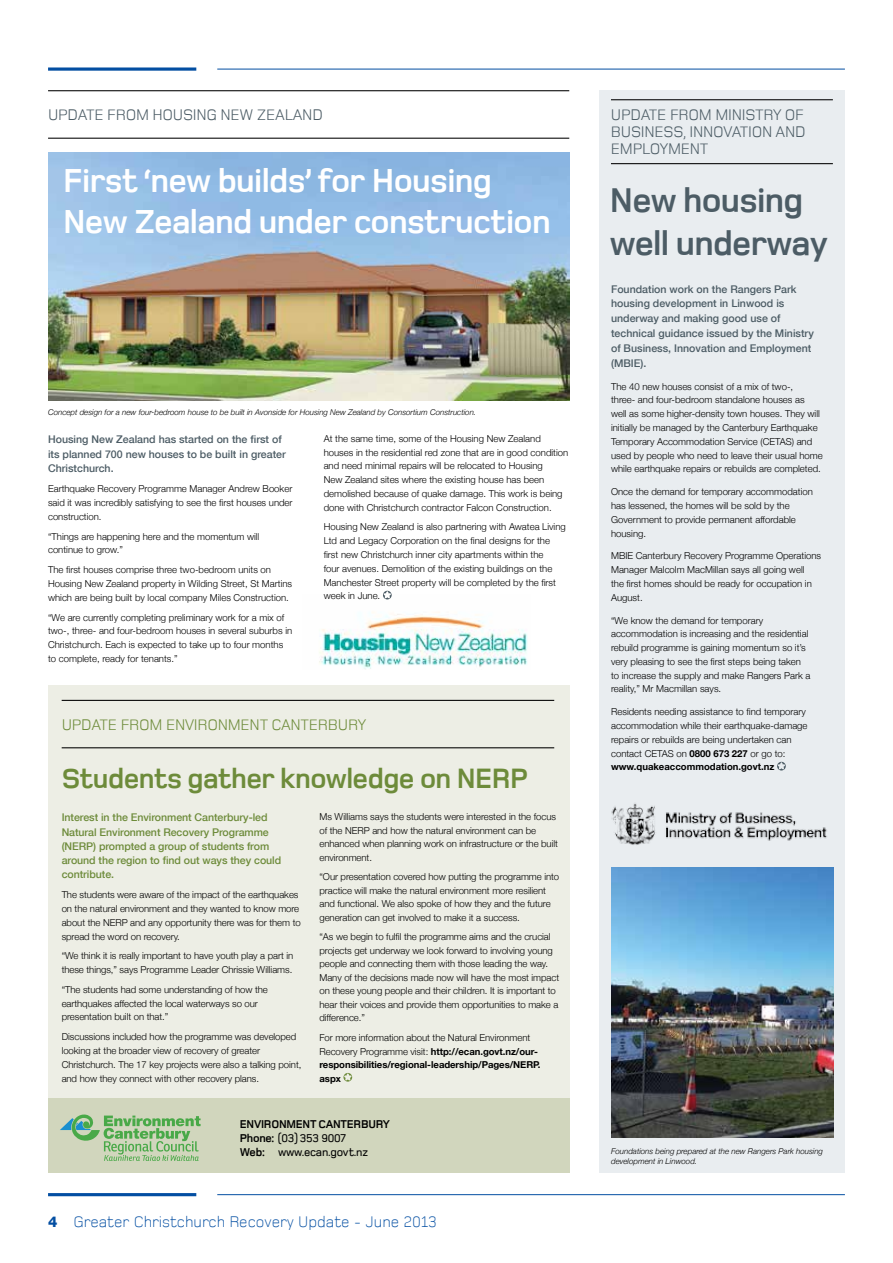
<style>
.page{position:relative;width:893px;height:1263px;background:#fff}
.page>*{position:absolute;margin:0;border:0;box-sizing:border-box;transform-origin:0 0}
.t1{font:700 35.25px/42.5px "Foundry Monoline";letter-spacing:-.02em;color:#4c5c65}
.t2{font:700 34.2px/41.1px "Foundry Monoline";letter-spacing:-.02em;color:#fff}
.t3{font:700 28.8px "Foundry Monoline";letter-spacing:-.02em;color:#6d8b3a}
.t4{font:15.9px/17px "Foundry Monoline";letter-spacing:-.02em;color:#4c5c65;text-align:justify}
.t5{font:300 15.9px "Foundry Monoline";color:#034ea2}
.t6{font:15.9px "Foundry Monoline";letter-spacing:-.02em;color:#6d8b3a}
.t7{font:700 11.7px/14px "Foundry Monoline";letter-spacing:-.02em;color:#000}
.t8{font:500 10.65px/14.9px "Helvetica Neue";color:#4c5c65}
.t9{font:500 10.65px/14.2px "Helvetica Neue";letter-spacing:-.005em;color:#6d8b3a}
.t10{font:300 9.6px/13.8px "Helvetica Neue";color:#000}
.t11{font:700 9.6px/13.5px "Helvetica Neue";letter-spacing:-.005em;color:#000}
.t12{font:italic 300 7.95px/9.6px "Helvetica Neue";color:#000}
.s1{font-weight:300}
.s2{font-weight:500}
.s3{font-family:"Helvetica Neue LT Std";font-weight:800;font-size:14.85px}
.s4{font-weight:700}
</style>
<div class="page">
<hr style="left:48px;top:1193px;width:148px;height:3px;background:#034ea2">
<hr style="left:217px;top:1194px;width:628px;height:1px;background:#034ea2">
<svg style="left:48px;top:67px;width:148px;height:4px"></svg>
<hr style="left:217px;top:69px;width:628px;height:1px;background:#034ea2">
<img style="left:319px;top:599px;width:209px;height:70px">
<div style="left:599px;top:90px;width:246px;height:1083px;background:#e9edf0"></div>
<hr style="left:48px;top:90px;width:521px;height:1px;background:#000">
<hr style="left:48px;top:138px;width:521px;height:1px;background:#000">
<svg style="left:383px;top:591px;width:9px;height:8px"></svg>
<img style="left:48px;top:152px;width:521px;height:248px">
<hr style="left:611px;top:99px;width:222px;height:1px;background:#000">
<hr style="left:611px;top:163px;width:222px;height:1px;background:#000">
<svg style="left:777px;top:762px;width:9px;height:8px"></svg>
<div style="left:48px;top:686px;width:521px;height:474px;background:#edeee5"></div>
<hr style="left:62px;top:700px;width:492px;height:1px;background:#000">
<hr style="left:62px;top:747px;width:492px;height:1px;background:#000">
<svg style="left:343px;top:1073px;width:9px;height:8px"></svg>
<div style="left:48px;top:1098px;width:521px;height:75px;background:#d1d6bd"></div>
<svg style="left:60px;top:1114px;width:141px;height:47px"></svg>
<img style="left:611px;top:867px;width:222px;height:271px">
<img style="left:611px;top:803px;width:216px;height:42px">
<h3 class="t4" style="left:48px;top:106px;width:276px">UPDATE FROM HOUSING NEW ZEALAND</h3>
<h2 class="t2" style="left:63px;top:161px;width:489px">First ‘new builds’ for Housing<br>New Zealand under construction</h2>
<p class="t12" style="left:48px;top:407px;width:430px">Concept design for a new four-bedroom house to be built in Avonside for Housing New Zealand by Consortium Construction.</p>
<p class="t8" style="left:48px;top:431px;width:239px">Housing New Zealand has started on the first of its planned 700 new houses to be built in greater<br>Christchurch.</p>
<p class="t10" style="left:48px;top:481px;width:246px;text-align:justify">Earthquake Recovery Programme Manager Andrew Booker said it was incredibly satisfying to see the first houses under construction.</p>
<p class="t10" style="left:48px;top:529px;width:213px">“Things are happening here and the momentum will continue to grow.”</p>
<p class="t10" style="left:48px;top:562px;width:246px">The first houses comprise three two-bedroom units on<br>Housing New Zealand property in Wilding Street, St Martins which are being built by local company Miles Construction.</p>
<p class="t10" style="left:48px;top:610px;width:246px">“We are currently completing preliminary work for a mix of two-, three- and four-bedroom houses in several suburbs in Christchurch. Each is expected to take up to four months to complete, ready for tenants.”</p>
<p class="t10" style="left:324px;top:431px;width:246px">At the same time, some of the Housing New Zealand houses in the residential red zone that are in good condition and need minimal repairs will be relocated to Housing<br>New Zealand sites where the existing house has been demolished because of quake damage. This work is being done with Christchurch contractor Falcon Construction.</p>
<p class="t10" style="left:324px;top:520px;width:244px">Housing New Zealand is also partnering with Awatea Living Ltd and Legacy Corporation on the final designs for the first new Christchurch inner city apartments within the<br>four avenues. Demolition of the existing buildings on the Manchester Street property will be completed by the first week in June.</p>
<h3 class="t6" style="left:62px;top:716px;width:306px">UPDATE FROM ENVIRONMENT CANTERBURY</h3>
<h3 class="t3" style="left:62px;top:763px;width:468px">Students gather knowledge on NERP</h3>
<p class="t9" style="left:62px;top:810px;width:221px">Interest in the Environment Canterbury-led Natural Environment Recovery Programme (NERP) prompted a group of students from around the region to find out ways they could contribute.</p>
<p class="t10" style="left:62px;top:887px;width:241px">The students were aware of the impact of the earthquakes on the natural environment and they wanted to know more about the NERP and any opportunity there was for them to spread the word on recovery.</p>
<p class="t10" style="left:62px;top:948px;width:233px">“We think it is really important to have youth play a part in these things,” says Programme Leader Chrissie Williams.</p>
<p class="t10" style="left:62px;top:982px;width:208px">“The students had some understanding of how the earthquakes affected the local waterways so our presentation built on that.”</p>
<p class="t10" style="left:62px;top:1029px;width:241px">Discussions included how the programme was developed looking at the broader view of recovery of greater Christchurch. The 17 key projects were also a talking point, and how they connect with other recovery plans.</p>
<p class="t10" style="left:319px;top:809px;width:240px">Ms Williams says the students were interested in the focus of the NERP and how the natural environment can be enhanced when planning work on infrastructure or the built environment.</p>
<p class="t10" style="left:319px;top:870px;width:241px">“Our presentation covered how putting the programme into practice will make the natural environment more resilient and functional. We also spoke of how they and the future generation can get involved to make it a success.</p>
<p class="t10" style="left:319px;top:930px;width:241px">“As we begin to fulfil the programme aims and the crucial projects get underway we look forward to involving young people and connecting them with those leading the way.<br>Many of the decisions made now will have the most impact on these young people and their children. It is important to hear their voices and provide them opportunities to make a difference.”</p>
<p class="t11" style="left:319px;top:1030px;width:223px"><span class="s1">For more information about the Natural Environment Recovery Programme visit:</span> http://ecan.govt.nz/our&shy;responsibilities/regional-leadership/Pages/NERP. aspx</p>
<p class="t7" style="left:240px;top:1117px;width:152px">ENVIRONMENT CANTERBURY<br>Phone: <span class="s2">(03) 353 9007<br></span>Web: <span class="s2">www.ecan.govt.nz</span></p>
<h3 class="t5" style="left:48px;top:1213px;width:390px"><span class="s3">4</span> Greater Christchurch Recovery Update - June 2013</h3>
<h3 class="t4" style="left:611px;top:106px;width:196px">UPDATE FROM MINISTRY OF BUSINESS, INNOVATION AND EMPLOYMENT</h3>
<h1 class="t1" style="left:610px;top:180px;width:220px">New housing well underway</h1>
<p class="t8" style="left:611px;top:281px;width:204px">Foundation work on the Rangers Park housing development in Linwood is underway and making good use of technical guidance issued by the Ministry of Business, Innovation and Employment (MBIE).</p>
<p class="t10" style="left:611px;top:379px;width:213px">The 40 new houses consist of a mix of two-,<br>three- and four-bedroom standalone houses as<br>well as some higher-density town houses. They will initially be managed by the Canterbury Earthquake Temporary Accommodation Service (CETAS) and used by people who need to leave their usual home while earthquake repairs or rebuilds are completed.</p>
<p class="t10" style="left:611px;top:484px;width:203px">Once the demand for temporary accommodation has lessened, the homes will be sold by the Government to provide permanent affordable housing.</p>
<p class="t10" style="left:611px;top:548px;width:212px">MBIE Canterbury Recovery Programme Operations Manager Malcolm MacMillan says all going well<br>the first homes should be ready for occupation in August.</p>
<p class="t10" style="left:611px;top:613px;width:201px">“We know the demand for temporary accommodation is increasing and the residential rebuild programme is gaining momentum so it’s very pleasing to see the first steps being taken to increase the supply and make Rangers Park a reality,” Mr Macmillan says.</p>
<p class="t10" style="left:611px;top:704px;width:198px">Residents needing assistance to find temporary accommodation while their earthquake-damage repairs or rebuilds are being undertaken can contact CETAS on <span class="s4">0800 673 227</span> or go to: <span class="s4">www.quakeaccommodation.govt.nz</span></p>
<p class="t12" style="left:611px;top:1146px;width:213px">Foundations being prepared at the new Rangers Park housing development in Linwood.</p>
</div>
